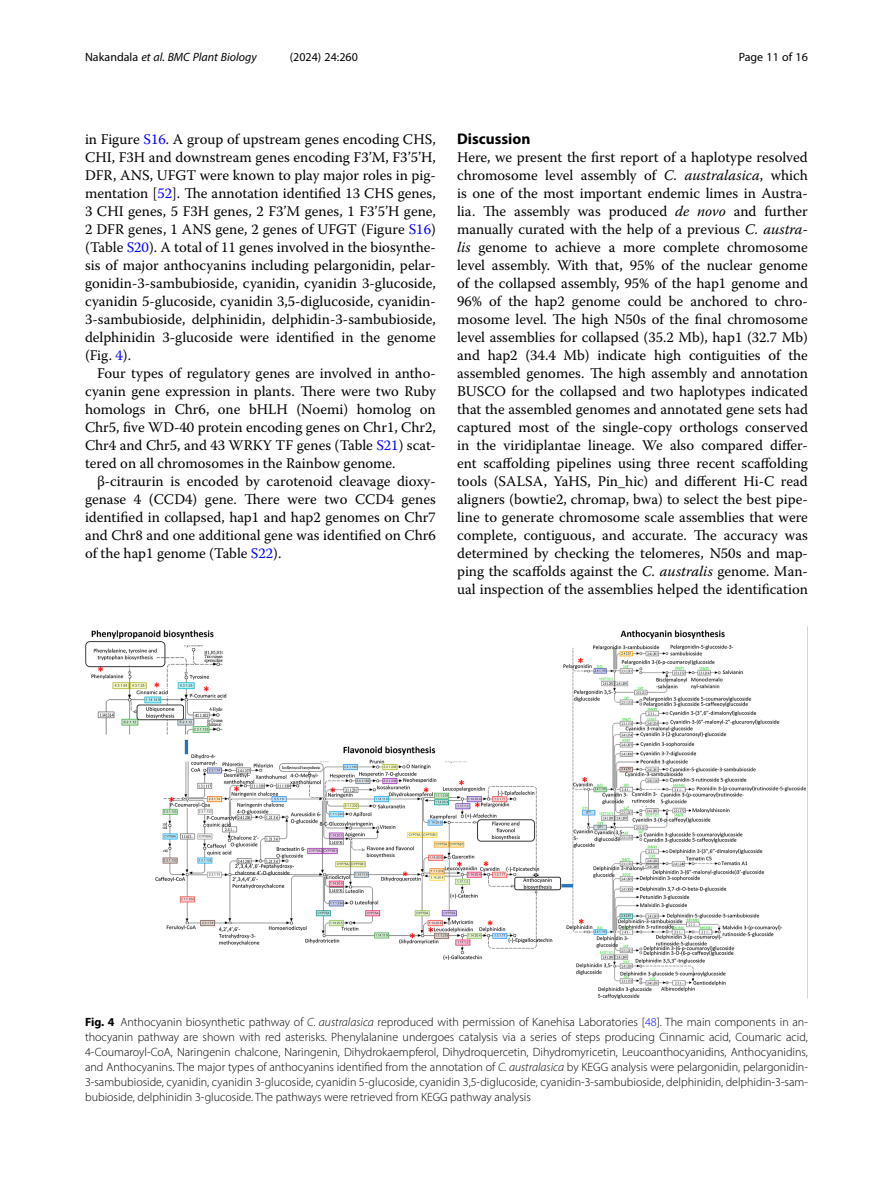
<style>
.page{position:relative;width:893px;height:1191px;background:#fff}
.page>*{position:absolute;margin:0;border:0;box-sizing:border-box;transform-origin:0 0}
.Head_1{font:700 15.45px "Myriad Pro";color:#000}
.Body_Text{font:14.7px/18px "Warnock Pro";color:#000;text-align:justify}
.Body_Text_Indent{font:14.7px/18px "Warnock Pro";color:#000;text-align:justify}
.Figure_Caption{font:300 12px/15px "Myriad Pro";color:#000;text-align:justify}
.t1{font:italic 12px "Myriad Pro";color:#000}
.t2{font:12px "Myriad Pro";color:#000}
.s1{font-style:normal}
.s2{color:#00f}
.s3{font-style:italic}
.s4{font-weight:700}
</style>
<div class="page">
<img style="left:85px;top:627px;width:723px;height:372px">
<p class="t1" style="left:85px;top:50px;width:173px"><span class="s1">Nakandala</span> et al. BMC Plant Biology</p>
<p class="t2" style="left:290px;top:50px;width:70px">(2024) 24:260</p>
<p class="t2" style="left:739px;top:50px;width:71px">Page 11 of 16</p>
<p class="Body_Text" style="left:85px;top:130px;width:352px">in Figure <span class="s2">S16</span>. A group of upstream genes encoding CHS, CHI, F3H and downstream genes encoding F3’M, F3’5’H, DFR, ANS, UFGT were known to play major roles in pig&shy;mentation [<span class="s2">52</span>]. The annotation identified 13 CHS genes, 3 CHI genes, 5 F3H genes, 2 F3’M genes, 1 F3’5’H gene, 2 DFR genes, 1 ANS gene, 2 genes of UFGT (Figure <span class="s2">S16</span>) (Table <span class="s2">S20</span>). A total of 11 genes involved in the biosynthe&shy;sis of major anthocyanins including pelargonidin, pelar&shy;gonidin-3-sambubioside, cyanidin, cyanidin 3-glucoside, cyanidin 5-glucoside, cyanidin 3,5-diglucoside, cyanidin-3-sambubioside, delphinidin, delphidin-3-sambubioside, delphinidin 3-glucoside were identified in the genome (Fig. <span class="s2">4</span>).</p>
<p class="Body_Text_Indent" style="left:85px;top:364px;width:352px;text-indent:12px">Four types of regulatory genes are involved in antho&shy;cyanin gene expression in plants. There were two Ruby homologs in Chr6, one bHLH (Noemi) homolog on Chr5, five WD-40 protein encoding genes on Chr1, Chr2, Chr4 and Chr5, and 43 WRKY TF genes (Table <span class="s2">S21</span>) scat&shy;tered on all chromosomes in the Rainbow genome.</p>
<p class="Body_Text_Indent" style="left:85px;top:472px;width:352px;text-indent:12px">β-citraurin is encoded by carotenoid cleavage dioxy&shy;genase 4 (CCD4) gene. There were two CCD4 genes identified in collapsed, hap1 and hap2 genomes on Chr7 and Chr8 and one additional gene was identified on Chr6 of the hap1 genome (Table <span class="s2">S22</span>).</p>
<p class="Head_1" style="left:457px;top:129px;width:75px">Discussion</p>
<p class="Body_Text" style="left:457px;top:148px;width:352px">Here, we present the first report of a haplotype resolved chromosome level assembly of <span class="s3">C. australasica</span>, which is one of the most important endemic limes in Austra&shy;lia. The assembly was produced <span class="s3">de novo</span> and further manually curated with the help of a previous <span class="s3">C. austra&shy;lis</span> genome to achieve a more complete chromosome level assembly. With that, 95% of the nuclear genome of the collapsed assembly, 95% of the hap1 genome and 96% of the hap2 genome could be anchored to chro&shy;mosome level. The high N50s of the final chromosome level assemblies for collapsed (35.2 Mb), hap1 (32.7 Mb) and hap2 (34.4 Mb) indicate high contiguities of the assembled genomes. The high assembly and annotation BUSCO for the collapsed and two haplotypes indicated that the assembled genomes and annotated gene sets had captured most of the single-copy orthologs conserved in the viridiplantae lineage. We also compared differ&shy;ent scaffolding pipelines using three recent scaffolding tools (SALSA, YaHS, Pin_hic) and different Hi-C read aligners (bowtie2, chromap, bwa) to select the best pipe&shy;line to generate chromosome scale assemblies that were complete, contiguous, and accurate. The accuracy was determined by checking the telomeres, N50s and map&shy;ping the scaffolds against the <span class="s3">C. australis</span> genome. Man&shy;ual inspection of the assemblies helped the identification</p>
<p class="Figure_Caption" style="left:85px;top:1014px;width:724px"><span class="s4">Fig. 4</span> Anthocyanin biosynthetic pathway of <span class="s3">C. australasica</span> reproduced with permission of Kanehisa Laboratories [<span class="s2">48</span>]. The main components in an&shy;thocyanin pathway are shown with red asterisks. Phenylalanine undergoes catalysis via a series of steps producing Cinnamic acid, Coumaric acid, 4-Coumaroyl-CoA, Naringenin chalcone, Naringenin, Dihydrokaempferol, Dihydroquercetin, Dihydromyricetin, Leucoanthocyanidins, Anthocyanidins, and Anthocyanins. The major types of anthocyanins identified from the annotation of <span class="s3">C. australasica</span> by KEGG analysis were pelargonidin, pelargonidin-3-sambubioside, cyanidin, cyanidin 3-glucoside, cyanidin 5-glucoside, cyanidin 3,5-diglucoside, cyanidin-3-sambubioside, delphinidin, delphidin-3-sam&shy;bubioside, delphinidin 3-glucoside. The pathways were retrieved from KEGG pathway analysis</p>
</div>
